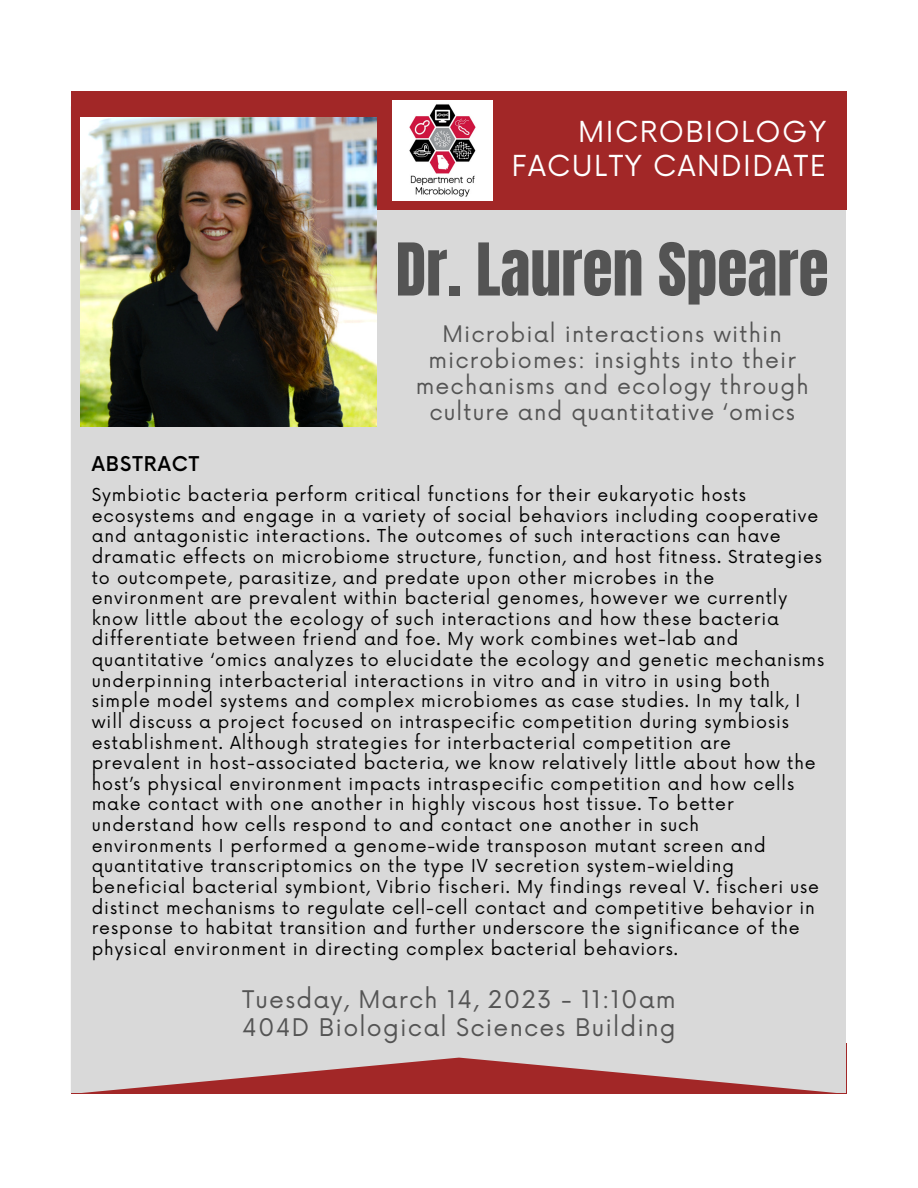
<style>
.page{position:relative;width:918px;height:1188px;background:#fff}
.page>*{position:absolute;margin:0;border:0;box-sizing:border-box;transform-origin:0 0}
.t1{font:61.8px "Anton";color:#545454}
.t2{font:28.2px/33.8px "Now";letter-spacing:.05em;color:#fff;text-align:right}
.t3{font:23.7px/28.2px "Now";letter-spacing:.05em;color:#545454}
.t4{font:22.2px/25.8px "Now";letter-spacing:.05em;color:#545454;text-align:center}
.t5{font:500 19.8px "Now";letter-spacing:.05em;color:#000}
.t6{font:17.4px/20.7px "Now";letter-spacing:.05em;color:#000}
</style>
<div class="page">
<div style="left:71px;top:1044px;width:775px;height:50px;background:#a22727"></div>
<div style="left:71px;top:210px;width:775px;height:883px;background:#d9d9d9"></div>
<div style="left:71px;top:92px;width:775px;height:118px;background:#a22727"></div>
<img style="left:81px;top:117px;width:296px;height:310px">
<img style="left:393px;top:101px;width:100px;height:100px">
<h2 class="t2" style="left:512px;top:116px;width:316px">MICROBIOLOGY<br>FACULTY CANDIDATE</h2>
<h1 class="t1" style="left:396px;top:225px;width:435px">Dr. Lauren Speare</h1>
<p class="t4" style="left:416px;top:322px;width:394px">Microbial interactions within microbiomes: insights into their mechanisms and ecology through culture and quantitative ‘omics</p>
<p class="t5" style="left:92px;top:453px;width:109px">ABSTRACT</p>
<p class="t6" style="left:92px;top:485px;width:734px">Symbiotic bacteria perform critical functions for their eukaryotic hosts ecosystems and engage in a variety of social behaviors including cooperative and antagonistic interactions. The outcomes of such interactions can have dramatic effects on microbiome structure, function, and host fitness. Strategies to outcompete, parasitize, and predate upon other microbes in the environment are prevalent within bacterial genomes, however we currently know little about the ecology of such interactions and how these bacteria differentiate between friend and foe. My work combines wet-lab and quantitative ‘omics analyzes to elucidate the ecology and genetic mechanisms underpinning interbacterial interactions in vitro and in vitro in using both simple model systems and complex microbiomes as case studies. In my talk, I will discuss a project focused on intraspecific competition during symbiosis establishment. Although strategies for interbacterial competition are<br>prevalent in host-associated bacteria, we know relatively little about how the host’s physical environment impacts intraspecific competition and how cells make contact with one another in highly viscous host tissue. To better understand how cells respond to and contact one another in such<br>environments I performed a genome-wide transposon mutant screen and quantitative transcriptomics on the type IV secretion system-wielding beneficial bacterial symbiont, Vibrio fischeri. My findings reveal V. fischeri use distinct mechanisms to regulate cell-cell contact and competitive behavior in response to habitat transition and further underscore the significance of the physical environment in directing complex bacterial behaviors.</p>
<h3 class="t3" style="left:242px;top:986px;width:435px">Tuesday, March 14, 2023 - 11:10am<br>404D Biological Sciences Building</h3>
</div>
